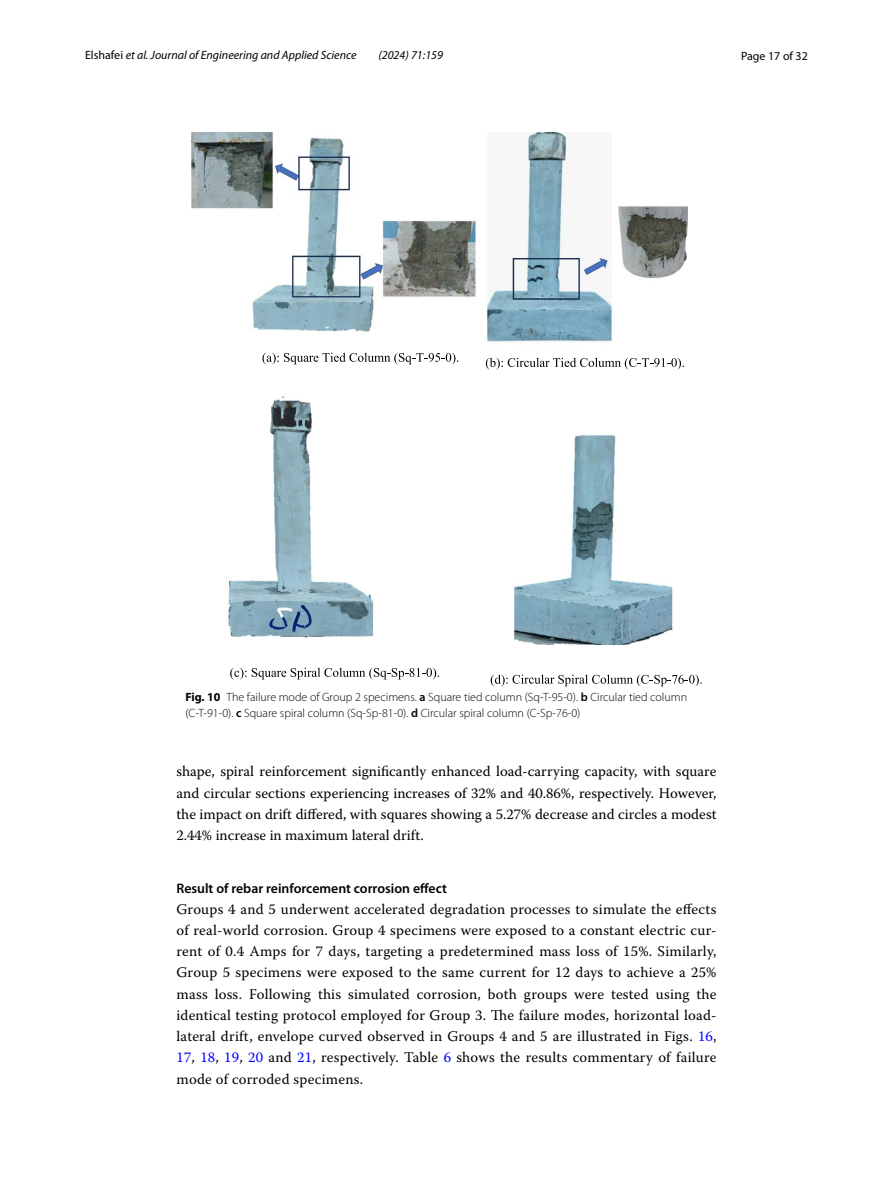
<style>
.page{position:relative;width:893px;height:1187px;background:#fff}
.page>*{position:absolute;margin:0;border:0;box-sizing:border-box;transform-origin:0 0}
.t1{font:14.7px/21.3px "Warnock Pro";letter-spacing:.01em;color:#000;text-align:justify}
.t2{font:600 13.8px "Myriad Pro";color:#000}
.t3{font:300 12px/15px "Myriad Pro";color:#000}
.t4{font:italic 12px "Myriad Pro";color:#000}
.t5{font:12px "Myriad Pro";color:#000}
.s1{font-style:normal}
.s2{font-weight:700}
.s3{font-weight:600}
.s4{color:#00f}
</style>
<div class="page">
<img style="left:191px;top:133px;width:496px;height:511px">
<svg style="left:262px;top:353px;width:196px;height:11px"></svg>
<svg style="left:486px;top:358px;width:198px;height:11px"></svg>
<svg style="left:230px;top:667px;width:209px;height:12px"></svg>
<svg style="left:491px;top:674px;width:211px;height:12px"></svg>
<p class="t4" style="left:85px;top:48px;width:273px"><span class="s1">Elshafei</span> et al. Journal of Engineering and Applied Science</p>
<p class="t4" style="left:378px;top:48px;width:66px">(2024) 71:159</p>
<p class="t5" style="left:741px;top:48px;width:68px">Page 17 of 32</p>
<p class="t3" style="left:185px;top:690px;width:503px"><span class="s2">Fig. 10</span> The failure mode of Group 2 specimens. <span class="s3">a</span> Square tied column (Sq-T-95-0). <span class="s3">b</span> Circular tied column (C-T-91-0). <span class="s3">c</span> Square spiral column (Sq-Sp-81-0). <span class="s3">d</span> Circular spiral column (C-Sp-76-0)</p>
<p class="t1" style="left:176px;top:760px;width:542px">shape, spiral reinforcement significantly enhanced load-carrying capacity, with square and circular sections experiencing increases of 32% and 40.86%, respectively. However, the impact on drift differed, with squares showing a 5.27% decrease and circles a modest 2.44% increase in maximum lateral drift.</p>
<p class="t2" style="left:176px;top:879px;width:272px">Result of rebar reinforcement corrosion effect</p>
<p class="t1" style="left:176px;top:897px;width:542px">Groups 4 and 5 underwent accelerated degradation processes to simulate the effects of real-world corrosion. Group 4 specimens were exposed to a constant electric cur&shy;rent of 0.4 Amps for 7 days, targeting a predetermined mass loss of 15%. Similarly, Group 5 specimens were exposed to the same current for 12 days to achieve a 25% mass loss. Following this simulated corrosion, both groups were tested using the identical testing protocol employed for Group 3. The failure modes, horizontal load&shy;lateral drift, envelope curved observed in Groups 4 and 5 are illustrated in Figs. <span class="s4">16</span>, <span class="s4">17</span>, <span class="s4">18</span>, <span class="s4">19</span>, <span class="s4">20</span> and <span class="s4">21</span>, respectively. Table <span class="s4">6</span> shows the results commentary of failure mode of corroded specimens.</p>
</div>
